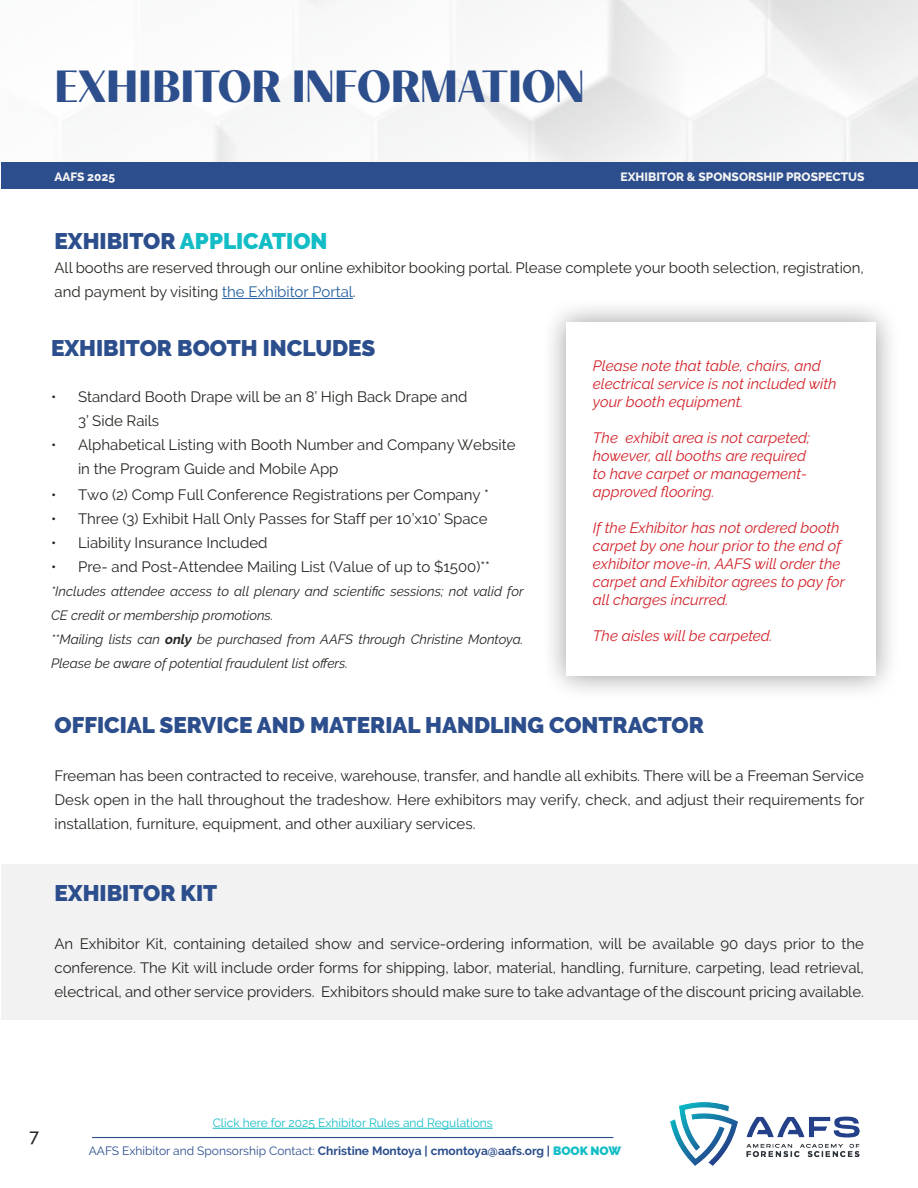
<style>
.page{position:relative;width:918px;height:1188px;background:#fff}
.page>*{position:absolute;margin:0;border:0;box-sizing:border-box;transform-origin:0 0}
.t1{font:700 45px "Contralto Small";color:#2c4e8c}
.t2{font:900 22.5px "Raleway";color:#2c4e8c}
.t3{font:900 22.5px "Raleway";color:#13bdc6}
.t4{font:500 18px "Raleway";color:#252521}
.t5{font:15px/24px "Raleway";color:#252521}
.t6{font:italic 15px/18px "Raleway";color:#d2232a}
.t7{font:italic 13.5px/24px "Raleway";color:#252521}
.t8{font:12px "Raleway";color:#2c4e8c}
.t9{font:12px "Raleway";color:#13bdc6}
.t10{font:800 12px "Raleway";color:#f3f3f4}
.s1{color:#2c4e8c}
.s2{color:#215e9e}
.s3{font-weight:700}
.s4{font-weight:900;color:#13bdc6}
</style>
<div class="page">
<div style="left:1px;top:864px;width:917px;height:156px;background:#f2f2f2"></div>
<div style="left:1px;top:162px;width:459px;height:27px;background:#2c4e8c"></div>
<div style="left:460px;top:162px;width:458px;height:27px;background:#2c4e8c"></div>
<hr style="left:222px;top:298px;width:131px;height:1px;background:#215e9e">
<div style="left:540px;top:297px;width:361px;height:404px;background:#000;opacity:.4"></div>
<div style="left:566px;top:322px;width:310px;height:354px;background:#fff"></div>
<img style="left:670px;top:1102px;width:189px;height:64px">
<hr style="left:92px;top:1137px;width:521px;height:1px;background:#2c4e8c">
<hr style="left:213px;top:1128px;width:280px;height:1px;background:#13bdc6">
<h1 class="t1" style="left:55px;top:51px;width:531px">EXHIBITOR INFORMATION</h1>
<p class="t10" style="left:55px;top:170px;width:62px">AAFS 2025</p>
<p class="t10" style="left:621px;top:170px;width:245px">EXHIBITOR &amp; SPONSORSHIP PROSPECTUS</p>
<h2 class="t3" style="left:55px;top:228px;width:274px"><span class="s1">EXHIBITOR</span> APPLICATION</h2>
<p class="t5" style="left:55px;top:256px;width:811px">All booths are reserved through our online exhibitor booking portal. Please complete your booth selection, registration, and payment by visiting <span class="s2">the Exhibitor Portal</span>.</p>
<h2 class="t2" style="left:51px;top:335px;width:326px">EXHIBITOR BOOTH INCLUDES</h2>
<p class="t5" style="left:78px;top:384px;width:391px;text-indent:-27px">• Standard Booth Drape will be an 8’ High Back Drape and<br>3’ Side Rails</p>
<p class="t5" style="left:78px;top:432px;width:439px;text-indent:-27px">• Alphabetical Listing with Booth Number and Company Website in the Program Guide and Mobile App</p>
<p class="t5" style="left:51px;top:483px;width:439px">• Two (2) Comp Full Conference Registrations per Company *</p>
<p class="t5" style="left:51px;top:507px;width:438px">• Three (3) Exhibit Hall Only Passes for Staff per 10’x10’ Space</p>
<p class="t5" style="left:51px;top:531px;width:218px">• Liability Insurance Included</p>
<p class="t5" style="left:51px;top:555px;width:441px">• Pre- and Post-Attendee Mailing List (Value of up to $1500)**</p>
<p class="t7" style="left:51px;top:579px;width:474px">*Includes attendee access to all plenary and scientific sessions; not valid for CE credit or membership promotions.<br>**Mailing lists can <span class="s3">only</span> be purchased from AAFS through Christine Montoya.<br>Please be aware of potential fraudulent list offers.</p>
<p class="t6" style="left:593px;top:357px;width:245px">Please note that table, chairs, and electrical service is not included with your booth equipment.</p>
<p class="t6" style="left:593px;top:429px;width:218px">The exhibit area is not carpeted; however, all booths are required to have carpet or management&shy;approved flooring.</p>
<p class="t6" style="left:593px;top:519px;width:254px">If the Exhibitor has not ordered booth carpet by one hour prior to the end of exhibitor move-in, AAFS will order the carpet and Exhibitor agrees to pay for all charges incurred.</p>
<p class="t6" style="left:593px;top:627px;width:181px">The aisles will be carpeted.</p>
<h2 class="t2" style="left:55px;top:712px;width:651px">OFFICIAL SERVICE AND MATERIAL HANDLING CONTRACTOR</h2>
<p class="t5" style="left:55px;top:763px;width:811px;text-align:justify">Freeman has been contracted to receive, warehouse, transfer, and handle all exhibits. There will be a Freeman Service Desk open in the hall throughout the tradeshow. Here exhibitors may verify, check, and adjust their requirements for installation, furniture, equipment, and other auxiliary services.</p>
<h2 class="t2" style="left:55px;top:880px;width:164px">EXHIBITOR KIT</h2>
<p class="t5" style="left:55px;top:931px;width:811px;text-align:justify">An Exhibitor Kit, containing detailed show and service-ordering information, will be available 90 days prior to the conference. The Kit will include order forms for shipping, labor, material, handling, furniture, carpeting, lead retrieval, electrical, and other service providers. Exhibitors should make sure to take advantage of the discount pricing available.</p>
<p class="t4" style="left:30px;top:1126px;width:11px">7</p>
<p class="t9" style="left:213px;top:1116px;width:282px">Click here for 2025 Exhibitor Rules and Regulations</p>
<p class="t8" style="left:89px;top:1144px;width:534px">AAFS Exhibitor and Sponsorship Contact: <span class="s3">Christine Montoya | cmontoya@aafs.org |</span> <span class="s4">BOOK NOW</span></p>
</div>
